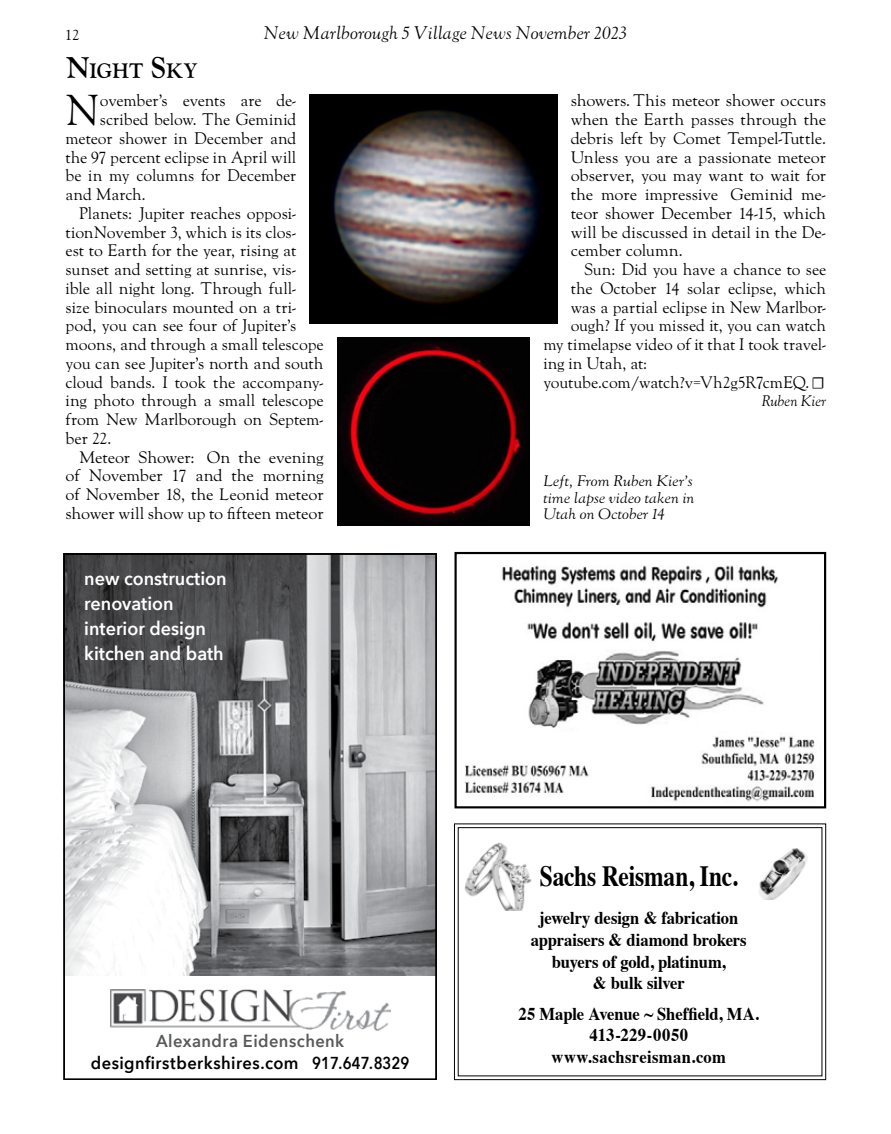
<style>
.page{position:relative;width:891px;height:1134px;background:#fff}
.page>*{position:absolute;margin:0;border:0;box-sizing:border-box;transform-origin:0 0}
.t1{font:42.9px "LTC Goudy Oldstyle Pro";color:#000;scale:.96 1}
.t2{font:700 29.25px "Times";letter-spacing:-.01em;color:#000;scale:.8 1}
.t3{font:700 21px "LTC Goudy Oldstyle Pro";color:#000}
.t4{font:600 18.9px/25px "Avenir Next";color:#fff;scale:.96 1}
.t5{font:700 18px/21.6px "Times";letter-spacing:-.005em;color:#000;text-align:center;scale:.92 1}
.t6{font:700 18px/21.6px "Times";letter-spacing:.015em;color:#000;text-align:center;scale:.92 1}
.t7{font:italic 18px "LTC Goudy Oldstyle Pro";color:#000}
.t8{font:600 17.25px "Avenir Next";letter-spacing:.025em;color:#000;scale:.96 1}
.t9{font:600 17.25px "Avenir Next";letter-spacing:.025em;color:#58595b;scale:.96 1}
.t10{font:16.5px/18.8px "LTC Goudy Oldstyle Pro";letter-spacing:-.005em;color:#000;text-align:justify}
.t11{font:16.5px "LTC Goudy Oldstyle Pro";letter-spacing:-.005em;color:#000;scale:.96 1}
.t12{font:italic 15px/16.5px "LTC Goudy Oldstyle Pro";letter-spacing:.005em;color:#000;scale:1.04 1}
.t13{font:italic 15px "LTC Goudy Oldstyle Pro";letter-spacing:.005em;color:#000;scale:.96 1}
.t14{font:15px "LTC Goudy Oldstyle Pro";color:#000}
.s1{font-size:30px}
.s2{font-family:"Minion Pro";font-weight:700}
</style>
<div class="page">
<img style="left:310px;top:94px;width:247px;height:229px">
<img style="left:337px;top:338px;width:193px;height:188px">
<svg style="left:454px;top:823px;width:372px;height:257px"></svg>
<div style="left:458px;top:827px;width:364px;height:249px;border:1px solid #000"></div>
<img style="left:465px;top:841px;width:68px;height:69px">
<img style="left:756px;top:843px;width:56px;height:57px">
<img style="left:454px;top:552px;width:361px;height:256px">
<div style="left:455px;top:552px;width:371px;height:256px;border:2px solid #000"></div>
<img style="left:66px;top:556px;width:368px;height:419px">
<img style="left:110px;top:990px;width:280px;height:41px">
<div style="left:63px;top:553px;width:374px;height:527px;border:2px solid #000"></div>
<p class="t14" style="left:65px;top:26px;width:16px">12</p>
<p class="t7" style="left:264px;top:23px;width:365px">New Marlborough 5 Village News November 2023</p>
<p class="t3" style="left:66px;top:58px;width:134px"><span class="s1">N</span>ight <span class="s1">S</span>ky</p>
<h1 class="t1" style="left:66px;top:85px;width:37px">N</h1>
<p class="t11" style="left:100px;top:91px;width:206px">ovember’s events are de-</p>
<p class="t11" style="left:100px;top:110px;width:206px">scribed below. The Geminid</p>
<p class="t11" style="left:66px;top:129px;width:242px">meteor shower in December and</p>
<p class="t11" style="left:66px;top:147px;width:242px">the 97 percent eclipse in April will</p>
<p class="t11" style="left:66px;top:166px;width:242px">be in my columns for December</p>
<p class="t11" style="left:66px;top:185px;width:85px">and March.</p>
<p class="t10" style="left:79px;top:204px;width:219px">Planets: Jupiter reaches opposi-</p>
<p class="t10" style="left:66px;top:223px;width:232px">tionNovember 3, which is its clos-</p>
<p class="t10" style="left:66px;top:242px;width:232px">est to Earth for the year, rising at</p>
<p class="t10" style="left:66px;top:260px;width:232px">sunset and setting at sunrise, vis-</p>
<p class="t10" style="left:66px;top:279px;width:232px">ible all night long. Through full-</p>
<p class="t10" style="left:66px;top:298px;width:232px">size binoculars mounted on a tri-</p>
<p class="t10" style="left:66px;top:317px;width:232px">pod, you can see four of Jupiter’s</p>
<p class="t10" style="left:66px;top:335px;width:260px">moons, and through a small telescope</p>
<p class="t10" style="left:66px;top:354px;width:260px">you can see Jupiter’s north and south</p>
<p class="t10" style="left:66px;top:373px;width:260px">cloud bands. I took the accompany-</p>
<p class="t10" style="left:66px;top:392px;width:260px">ing photo through a small telescope</p>
<p class="t10" style="left:66px;top:410px;width:260px">from New Marlborough on Septem-</p>
<p class="t10" style="left:66px;top:429px;width:48px">ber 22.</p>
<p class="t10" style="left:79px;top:448px;width:246px">Meteor Shower: On the evening</p>
<p class="t10" style="left:66px;top:467px;width:260px">of November 17 and the morning</p>
<p class="t10" style="left:66px;top:485px;width:260px">of November 18, the Leonid meteor</p>
<p class="t10" style="left:66px;top:504px;width:260px">shower will show up to fifteen meteor</p>
<p class="t4" style="left:84px;top:565px;width:150px">new construction renovation interior design kitchen and bath</p>
<p class="t9" style="left:156px;top:1027px;width:198px">Alexandra Eidenschenk</p>
<p class="t8" style="left:91px;top:1048px;width:333px">designfirstberkshires.com 917.647.8329</p>
<p class="t10" style="left:571px;top:92px;width:257px">showers. This meteor shower occurs when the Earth passes through the debris left by Comet Tempel-Tuttle.<br>Unless you are a passionate meteor observer, you may want to wait for the more impressive Geminid me&shy;teor shower December 14-15, which will be discussed in detail in the De&shy;cember column.</p>
<p class="t11" style="left:584px;top:260px;width:254px">Sun: Did you have a chance to see</p>
<p class="t11" style="left:571px;top:279px;width:268px">the October 14 solar eclipse, which</p>
<p class="t11" style="left:571px;top:297px;width:268px">was a partial eclipse in New Marlbor-</p>
<p class="t11" style="left:571px;top:316px;width:268px">ough? If you missed it, you can watch</p>
<p class="t11" style="left:543px;top:335px;width:296px">my timelapse video of it that I took travel-</p>
<p class="t11" style="left:543px;top:354px;width:110px">ing in Utah, at:</p>
<p class="t11" style="left:543px;top:372px;width:295px">youtube.com/watch?v=Vh2g5R7cmEQ.<span class="s2">☐</span></p>
<p class="t13" style="left:762px;top:392px;width:69px">Ruben Kier</p>
<p class="t12" style="left:543px;top:473px;width:147px">Left, From Ruben Kier’s time lapse video taken in<br>Utah on October 14</p>
<h2 class="t2" style="left:540px;top:848px;width:249px">Sachs Reisman, Inc.</h2>
<p class="t5" style="left:531px;top:906px;width:236px">jewelry design &amp; fabrication appraisers &amp; diamond brokers buyers of gold, platinum,<br>&amp; bulk silver</p>
<p class="t6" style="left:519px;top:1001px;width:263px">25 Maple Avenue ~ Sheffield, MA.<br>413-229-0050 www.sachsreisman.com</p>
</div>
